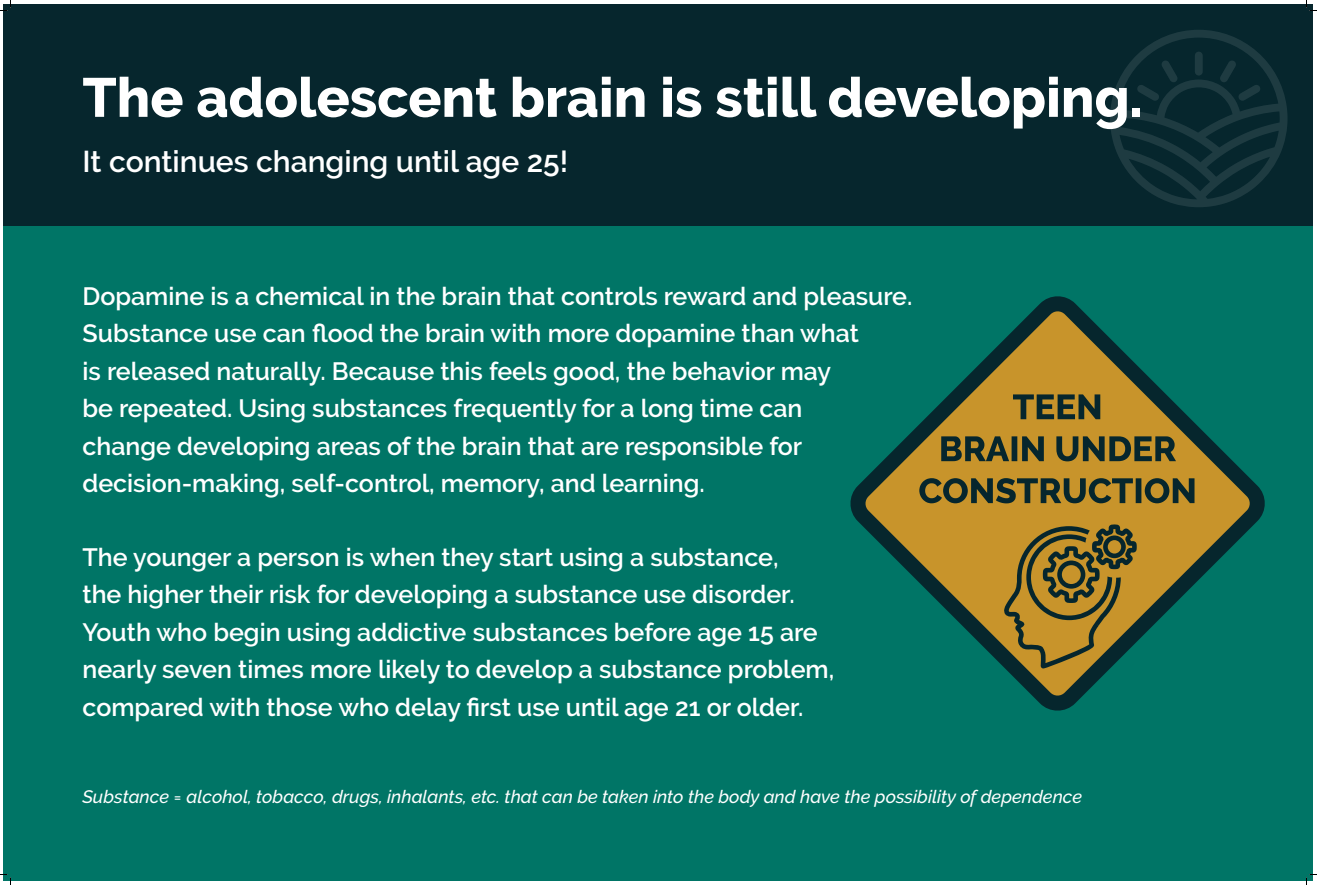
<style>
.page{position:relative;width:1317px;height:885px;background:#fff}
.page>*{position:absolute;margin:0;border:0;box-sizing:border-box;transform-origin:0 0}
.t1{font:800 55px "Raleway";color:#fff}
.Subhead{font:600 30px "Raleway";color:#fff}
.Body_-_Large{font:600 25px/37.5px "Raleway";color:#fff}
.Small_Note{font:italic 500 18px "Raleway";color:#fff}
</style>
<div class="page">
<div style="left:4px;top:4px;width:1309px;height:222px;background:#06262d"></div>
<svg style="left:1110px;top:30px;width:178px;height:177px"></svg>
<div style="left:4px;top:226px;width:1309px;height:655px;background:#007566"></div>
<svg style="left:850px;top:296px;width:415px;height:415px"></svg>
<svg style="left:1004px;top:524px;width:133px;height:144px;background:#88712c"></svg>
<svg style="left:919px;top:478px;width:276px;height:25px;background:#665c2b"></svg>
<svg style="left:941px;top:436px;width:235px;height:25px;background:#5f582b"></svg>
<svg style="left:1013px;top:394px;width:87px;height:25px;background:#5e582b"></svg>
<svg style="left:0;top:0;width:11px;height:11px"></svg>
<svg style="left:0;top:874px;width:11px;height:11px"></svg>
<svg style="left:1306px;top:0;width:11px;height:11px"></svg>
<svg style="left:1306px;top:874px;width:11px;height:11px"></svg>
<p class="t1" style="left:82px;top:66px;width:1062px">The adolescent brain is still developing.</p>
<p class="Subhead" style="left:82px;top:144px;width:487px">It continues changing until age 25!</p>
<p class="Body_-_Large" style="left:82px;top:277px;width:831px">Dopamine is a chemical in the brain that controls reward and pleasure.<br>Substance use can flood the brain with more dopamine than what<br>is released naturally. Because this feels good, the behavior may<br>be repeated. Using substances frequently for a long time can<br>change developing areas of the brain that are responsible for decision-making, self-control, memory, and learning.</p>
<p class="Body_-_Large" style="left:82px;top:538px;width:753px">The younger a person is when they start using a substance,<br>the higher their risk for developing a substance use disorder.<br>Youth who begin using addictive substances before age 15 are nearly seven times more likely to develop a substance problem, compared with those who delay first use until age 21 or older.</p>
<p class="Small_Note" style="left:82px;top:786px;width:1001px">Substance = alcohol, tobacco, drugs, inhalants, etc. that can be taken into the body and have the possibility of dependence</p>
</div>
